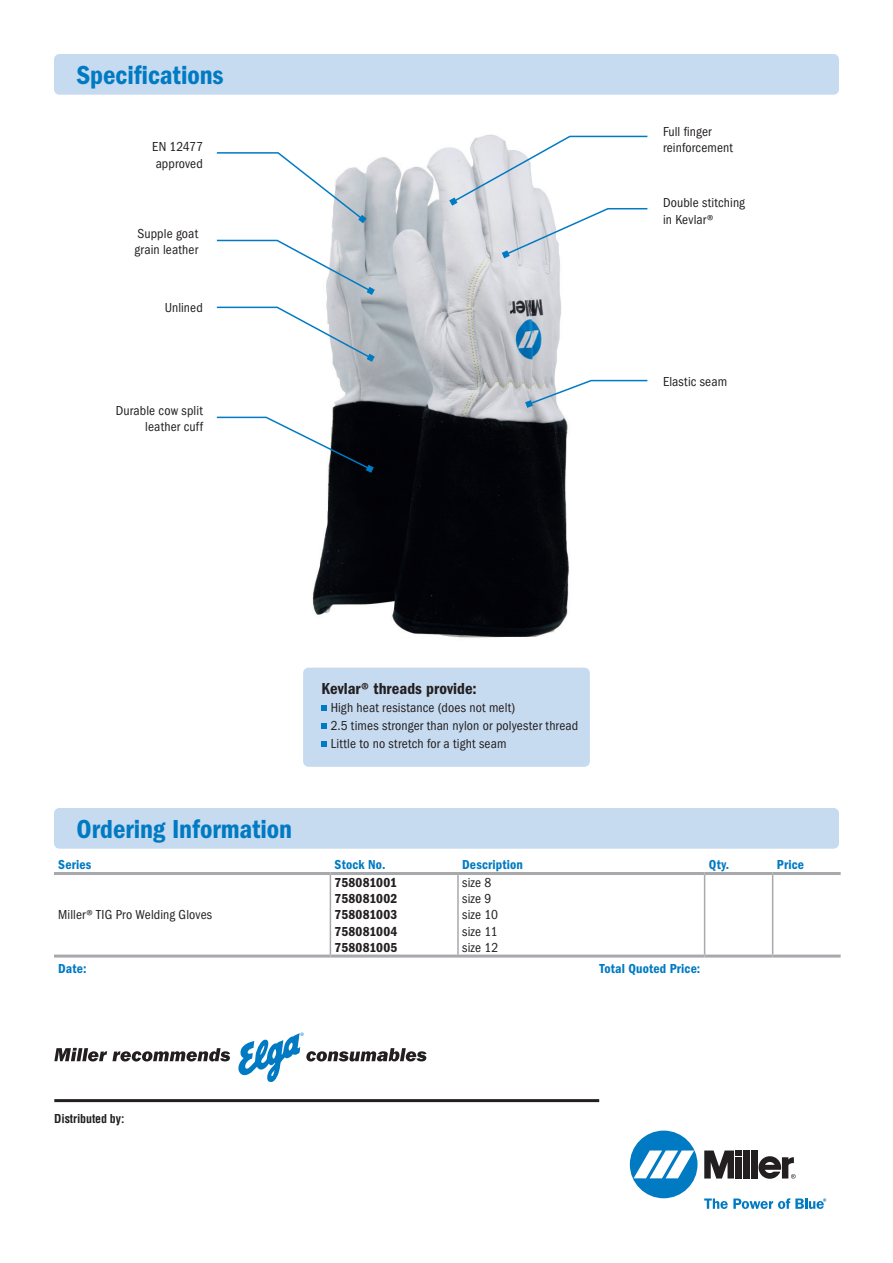
<style>
.page{position:relative;width:893px;height:1263px;background:#fff}
.page>*{position:absolute;margin:0;border:0;box-sizing:border-box;transform-origin:0 0}
.t1{font:27px "ITC Franklin Gothic Std Dm Cd";letter-spacing:-.005em;color:#007ac2}
.t2{font:16.5px "ITC Franklin Gothic Std Dm Cd";color:#231f20}
.t3{font:condensed 13.5px/16.2px "ITC Franklin Gothic Std";letter-spacing:.01em;color:#231f20}
.t4{font:13.5px "ITC Franklin Gothic Std Dm Cd";letter-spacing:.01em;color:#007ac2}
.t5{font:13.5px/16.2px "ITC Franklin Gothic Std Dm Cd";letter-spacing:.015em;color:#231f20;text-align:justify}
.t6{font:700 condensed 12px "Helvetica";letter-spacing:-.01em;color:#231f20}
</style>
<div class="page">
<img style="left:312px;top:134px;width:257px;height:504px">
<div style="left:54px;top:54px;width:785px;height:41px;background:#c6daf0;border-radius:5px"></div>
<hr style="left:54px;top:872px;width:276px;height:3px;background:#a8a9ad">
<hr style="left:330px;top:872px;width:128px;height:3px;background:#a8a9ad">
<hr style="left:458px;top:872px;width:247px;height:3px;background:#a8a9ad">
<hr style="left:705px;top:872px;width:68px;height:3px;background:#a8a9ad">
<hr style="left:773px;top:872px;width:68px;height:3px;background:#a8a9ad">
<hr style="left:330px;top:875px;width:1px;height:79px;background:#a8a9ad">
<hr style="left:457px;top:875px;width:2px;height:79px;background:#a8a9ad">
<hr style="left:54px;top:954px;width:276px;height:3px;background:#a8a9ad">
<hr style="left:330px;top:954px;width:128px;height:3px;background:#a8a9ad">
<hr style="left:458px;top:954px;width:247px;height:3px;background:#a8a9ad">
<hr style="left:705px;top:954px;width:68px;height:3px;background:#a8a9ad">
<hr style="left:773px;top:954px;width:68px;height:3px;background:#a8a9ad">
<hr style="left:704px;top:875px;width:1px;height:79px;background:#a8a9ad">
<hr style="left:772px;top:875px;width:1px;height:79px;background:#a8a9ad">
<div style="left:630px;top:1130px;width:67px;height:68px;background:#007ac2;border-radius:50%"></div>
<svg style="left:634px;top:1150px;width:60px;height:28px"></svg>
<div style="left:743px;top:1150px;width:7px;height:28px;background:#231f20"></div>
<div style="left:751px;top:1150px;width:7px;height:28px;background:#231f20"></div>
<svg style="left:704px;top:1150px;width:38px;height:28px"></svg>
<svg style="left:758px;top:1156px;width:38px;height:23px"></svg>
<svg style="left:704px;top:1198px;width:122px;height:11px"></svg>
<hr style="left:54px;top:1099px;width:545px;height:3px;background:#231f20">
<svg style="left:54px;top:1048px;width:176px;height:13px"></svg>
<svg style="left:238px;top:1032px;width:188px;height:50px"></svg>
<svg style="left:216px;top:151px;width:151px;height:72px"></svg>
<svg style="left:216px;top:239px;width:159px;height:56px"></svg>
<svg style="left:216px;top:306px;width:159px;height:56px"></svg>
<svg style="left:216px;top:416px;width:158px;height:57px"></svg>
<svg style="left:449px;top:135px;width:199px;height:123px"></svg>
<svg style="left:525px;top:379px;width:123px;height:29px"></svg>
<div style="left:54px;top:808px;width:785px;height:41px;background:#c6daf0;border-radius:5px"></div>
<div style="left:303px;top:668px;width:287px;height:99px;background:#c6daf0;border-radius:5px"></div>
<svg style="left:321px;top:705px;width:6px;height:6px"></svg>
<svg style="left:321px;top:723px;width:6px;height:6px"></svg>
<svg style="left:321px;top:741px;width:6px;height:6px"></svg>
<h1 class="t1" style="left:77px;top:59px;width:149px">Specifications</h1>
<p class="t3" style="left:152px;top:139px;width:52px">EN 12477 approved</p>
<p class="t3" style="left:135px;top:226px;width:65px">Supple goat grain leather</p>
<p class="t3" style="left:165px;top:300px;width:40px">Unlined</p>
<p class="t3" style="left:116px;top:402px;width:89px;text-align:right">Durable cow split leather cuff</p>
<p class="t3" style="left:663px;top:123px;width:72px">Full finger reinforcement</p>
<p class="t3" style="left:663px;top:195px;width:84px">Double stitching in Kevlar®</p>
<p class="t3" style="left:663px;top:373px;width:66px">Elastic seam</p>
<h1 class="t1" style="left:77px;top:813px;width:217px">Ordering Information</h1>
<p class="t2" style="left:321px;top:679px;width:157px">Kevlar® threads provide:</p>
<p class="t3" style="left:331px;top:699px;width:249px;line-height:18px">High heat resistance (does not melt)<br>2.5 times stronger than nylon or polyester thread<br>Little to no stretch for a tight seam</p>
<p class="t4" style="left:58px;top:857px;width:35px">Series</p>
<p class="t4" style="left:335px;top:857px;width:52px">Stock No.</p>
<p class="t4" style="left:462px;top:857px;width:62px">Description</p>
<p class="t4" style="left:709px;top:857px;width:22px">Qty.</p>
<p class="t4" style="left:777px;top:857px;width:29px">Price</p>
<p class="t3" style="left:58px;top:907px;width:155px">Miller® TIG Pro Welding Gloves</p>
<p class="t5" style="left:335px;top:874px;width:64px">758081001<br>758081002<br>758081003<br>758081004<br>758081005</p>
<p class="t3" style="left:462px;top:874px;width:38px">size 8 size 9 size 10 size 11 size 12</p>
<p class="t4" style="left:58px;top:961px;width:30px">Date:</p>
<p class="t4" style="left:599px;top:961px;width:102px">Total Quoted Price:</p>
<p class="t6" style="left:54px;top:1111px;width:72px">Distributed by:</p>
</div>
